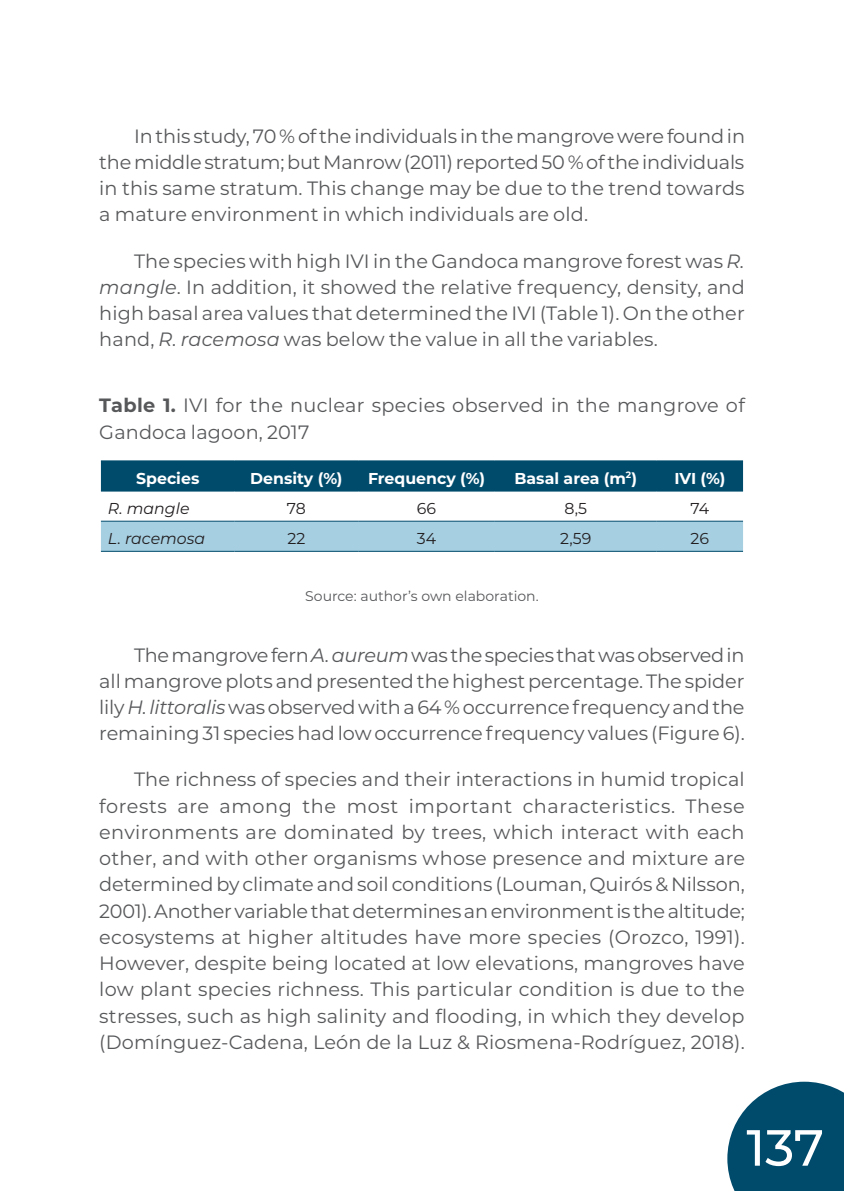
<style>
.page{position:relative;width:844px;height:1191px;background:#fff}
.page>*{position:absolute;margin:0;border:0;box-sizing:border-box;transform-origin:0 0}
.t1{font:500 50.75px "Montserrat";color:#fff}
.CORRIDO{font:19.25px/26.2px "Montserrat";letter-spacing:.01em;color:#57585a;text-align:justify}
.TITULOS_TABLAS{font:19.25px/26.2px "Montserrat";letter-spacing:.02em;color:#57585a}
.Default{font:700 15.75px "Montserrat";color:#fff}
.Default-2{font:15.75px "Montserrat";color:#231f20}
.Default-3{font:italic 15.75px "Montserrat";color:#231f20}
.PIE_DE_FOTO{font:14px "Montserrat";color:#57585a}
.s1{font-style:italic}
.s2{font-weight:700}
</style>
<div class="page">
<svg style="left:727px;top:1081px;width:116px;height:110px;background:#1f617e"></svg>
<div style="left:101px;top:461px;width:641px;height:29px;background:#004b6c"></div>
<div style="left:101px;top:522px;width:641px;height:29px;background:#a6cfe2"></div>
<hr style="left:101px;top:460px;width:133px;height:1px;background:#004b6c">
<hr style="left:234px;top:460px;width:124px;height:1px;background:#004b6c">
<hr style="left:358px;top:460px;width:136px;height:1px;background:#004b6c">
<hr style="left:494px;top:460px;width:162px;height:1px;background:#004b6c">
<hr style="left:656px;top:460px;width:86px;height:1px;background:#004b6c">
<hr style="left:101px;top:490px;width:133px;height:1px;background:#004b6c">
<hr style="left:234px;top:490px;width:124px;height:1px;background:#004b6c">
<hr style="left:358px;top:490px;width:136px;height:1px;background:#004b6c">
<hr style="left:494px;top:490px;width:162px;height:1px;background:#004b6c">
<hr style="left:656px;top:490px;width:86px;height:1px;background:#004b6c">
<hr style="left:101px;top:521px;width:133px;height:1px;background:#004b6c">
<hr style="left:234px;top:521px;width:124px;height:1px;background:#004b6c">
<hr style="left:358px;top:521px;width:136px;height:1px;background:#004b6c">
<hr style="left:494px;top:521px;width:162px;height:1px;background:#004b6c">
<hr style="left:656px;top:521px;width:86px;height:1px;background:#004b6c">
<hr style="left:101px;top:551px;width:133px;height:1px;background:#004b6c">
<hr style="left:234px;top:551px;width:124px;height:1px;background:#004b6c">
<hr style="left:358px;top:551px;width:136px;height:1px;background:#004b6c">
<hr style="left:494px;top:551px;width:162px;height:1px;background:#004b6c">
<hr style="left:656px;top:551px;width:86px;height:1px;background:#004b6c">
<p class="CORRIDO" style="left:99px;top:122px;width:647px;text-indent:35px">In this study, 70 % of the individuals in the mangrove were found in the middle stratum; but Manrow (2011) reported 50 % of the individuals in this same stratum. This change may be due to the trend towards a mature environment in which individuals are old.</p>
<p class="CORRIDO" style="left:99px;top:247px;width:647px;text-indent:35px">The species with high IVI in the Gandoca mangrove forest was <span class="s1">R. mangle</span>. In addition, it showed the relative frequency, density, and high basal area values that determined the IVI (Table 1). On the other hand, <span class="s1">R. racemosa</span> was below the value in all the variables.</p>
<p class="TITULOS_TABLAS" style="left:99px;top:392px;width:647px"><span class="s2">Table 1.</span> IVI for the nuclear species observed in the mangrove of<br>Gandoca lagoon, 2017</p>
<p class="Default" style="left:136px;top:466px;width:65px">Species</p>
<p class="Default" style="left:250px;top:466px;width:94px">Density (%)</p>
<p class="Default" style="left:368px;top:466px;width:118px">Frequency (%)</p>
<p class="Default" style="left:514px;top:466px;width:124px">Basal area (m<sup>2</sup>)</p>
<p class="Default" style="left:674px;top:466px;width:52px">IVI (%)</p>
<p class="Default-3" style="left:108px;top:497px;width:83px">R. mangle</p>
<p class="Default-2" style="left:287px;top:497px;width:21px">78</p>
<p class="Default-2" style="left:417px;top:497px;width:21px">66</p>
<p class="Default-2" style="left:564px;top:497px;width:24px">8,5</p>
<p class="Default-2" style="left:690px;top:497px;width:20px">74</p>
<p class="Default-3" style="left:108px;top:527px;width:99px">L. racemosa</p>
<p class="Default-2" style="left:287px;top:527px;width:19px">22</p>
<p class="Default-2" style="left:417px;top:527px;width:21px">34</p>
<p class="Default-2" style="left:560px;top:527px;width:32px">2,59</p>
<p class="Default-2" style="left:690px;top:527px;width:20px">26</p>
<p class="PIE_DE_FOTO" style="left:305px;top:586px;width:235px">Source: author’s own elaboration.</p>
<p class="CORRIDO" style="left:99px;top:641px;width:647px;text-indent:35px">The mangrove fern <span class="s1">A. aureum</span> was the species that was observed in all mangrove plots and presented the highest percentage. The spider lily <span class="s1">H. littoralis</span> was observed with a 64 % occurrence frequency and the remaining 31 species had low occurrence frequency values (Figure 6).</p>
<p class="CORRIDO" style="left:99px;top:765px;width:647px;text-indent:35px">The richness of species and their interactions in humid tropical forests are among the most important characteristics. These environments are dominated by trees, which interact with each other, and with other organisms whose presence and mixture are determined by climate and soil conditions (Louman, Quirós &amp; Nilsson, 2001). Another variable that determines an environment is the altitude; ecosystems at higher altitudes have more species (Orozco, 1991).<br>However, despite being located at low elevations, mangroves have low plant species richness. This particular condition is due to the stresses, such as high salinity and flooding, in which they develop (Domínguez-Cadena, León de la Luz &amp; Riosmena-Rodríguez, 2018).</p>
<h1 class="t1" style="left:746px;top:1112px;width:79px">137</h1>
</div>
